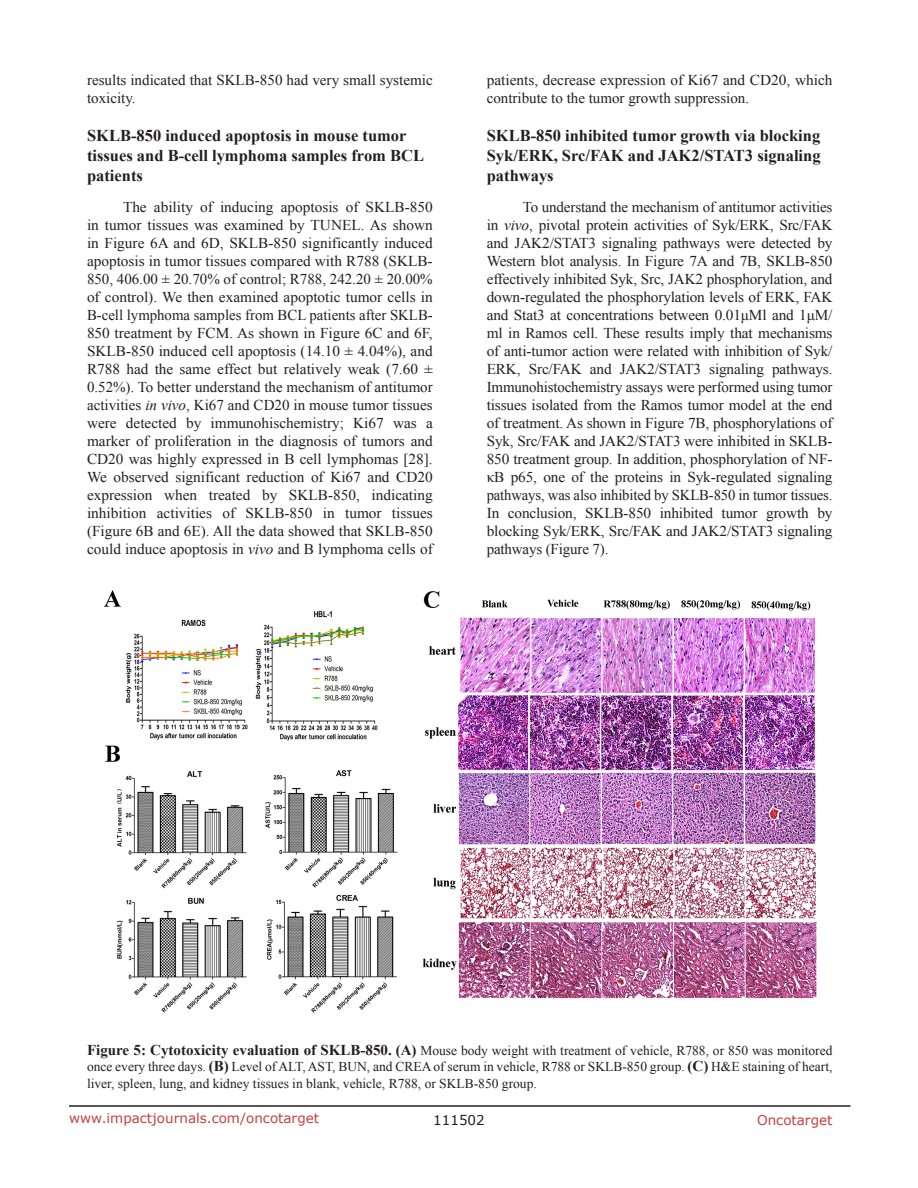
<style>
.page{position:relative;width:918px;height:1188px;background:#fff}
.page>*{position:absolute;margin:0;border:0;box-sizing:border-box;transform-origin:0 0}
.SubHeading{font:700 16.5px/19.8px "Times New Roman";color:#231f20}
.BodyText{font:15px/18px "Times New Roman";color:#231f20}
.figuretext{font:13.5px/16.2px "Times New Roman";color:#231f20;text-align:justify}
.t1{font:13.5px "Verdana";color:#c24141}
.t2{font:13.5px "Verdana";color:#231f20}
.s1{font-style:italic}
.s2{font-weight:700;font-size:15px}
</style>
<div class="page">
<hr style="left:69px;top:1105px;width:781px;height:2px;background:#231f20">
<img style="left:103px;top:590px;width:714px;height:423px">
<p class="BodyText" style="left:87px;top:71px;width:347px">results indicated that SKLB-850 had very small systemic toxicity.</p>
<p class="SubHeading" style="left:87px;top:125px;width:339px">SKLB-850 induced apoptosis in mouse tumor tissues and B-cell lymphoma samples from BCL patients</p>
<p class="BodyText" style="left:87px;top:198px;width:347px;text-align:justify;text-indent:36px">The ability of inducing apoptosis of SKLB-850 in tumor tissues was examined by TUNEL. As shown in Figure 6A and 6D, SKLB-850 significantly induced apoptosis in tumor tissues compared with R788 (SKLB-850, 406.00 ± 20.70% of control; R788, 242.20 ± 20.00% of control). We then examined apoptotic tumor cells in B-cell lymphoma samples from BCL patients after SKLB-850 treatment by FCM. As shown in Figure 6C and 6F, SKLB-850 induced cell apoptosis (14.10 ± 4.04%), and R788 had the same effect but relatively weak (7.60 ± 0.52%). To better understand the mechanism of antitumor activities <span class="s1">in vivo</span>, Ki67 and CD20 in mouse tumor tissues were detected by immunohischemistry; Ki67 was a marker of proliferation in the diagnosis of tumors and CD20 was highly expressed in B cell lymphomas [28].<br>We observed significant reduction of Ki67 and CD20 expression when treated by SKLB-850, indicating inhibition activities of SKLB-850 in tumor tissues (Figure 6B and 6E). All the data showed that SKLB-850 could induce apoptosis in <span class="s1">vivo</span> and B lymphoma cells of</p>
<p class="BodyText" style="left:487px;top:71px;width:347px">patients, decrease expression of Ki67 and CD20, which contribute to the tumor growth suppression.</p>
<p class="SubHeading" style="left:487px;top:125px;width:335px;text-align:justify">SKLB-850 inhibited tumor growth via blocking Syk/ERK, Src/FAK and JAK2/STAT3 signaling pathways</p>
<p class="BodyText" style="left:487px;top:198px;width:347px;text-align:justify;text-indent:36px">To understand the mechanism of antitumor activities in <span class="s1">vivo</span>, pivotal protein activities of Syk/ERK, Src/FAK and JAK2/STAT3 signaling pathways were detected by Western blot analysis. In Figure 7A and 7B, SKLB-850 effectively inhibited Syk, Src, JAK2 phosphorylation, and down-regulated the phosphorylation levels of ERK, FAK and Stat3 at concentrations between 0.01μMl and 1μM/ ml in Ramos cell. These results imply that mechanisms of anti-tumor action were related with inhibition of Syk/ ERK, Src/FAK and JAK2/STAT3 signaling pathways.<br>Immunohistochemistry assays were performed using tumor tissues isolated from the Ramos tumor model at the end of treatment. As shown in Figure 7B, phosphorylations of Syk, Src/FAK and JAK2/STAT3 were inhibited in SKLB-850 treatment group. In addition, phosphorylation of NF&shy;κB p65, one of the proteins in Syk-regulated signaling pathways, was also inhibited by SKLB-850 in tumor tissues.<br>In conclusion, SKLB-850 inhibited tumor growth by blocking Syk/ERK, Src/FAK and JAK2/STAT3 signaling pathways (Figure 7).</p>
<p class="figuretext" style="left:87px;top:1042px;width:747px"><span class="s2">Figure 5: Cytotoxicity evaluation of SKLB-850. (A)</span> Mouse body weight with treatment of vehicle, R788, or 850 was monitored once every three days. <span class="s2">(B)</span> Level of ALT, AST, BUN, and CREA of serum in vehicle, R788 or SKLB-850 group. <span class="s2">(C)</span> H&amp;E staining of heart, liver, spleen, lung, and kidney tissues in blank, vehicle, R788, or SKLB-850 group.</p>
<p class="t1" style="left:69px;top:1109px;width:252px">www.impactjournals.com/oncotarget</p>
<p class="t2" style="left:433px;top:1111px;width:53px">111502</p>
<p class="t1" style="left:757px;top:1111px;width:77px">Oncotarget</p>
</div>
